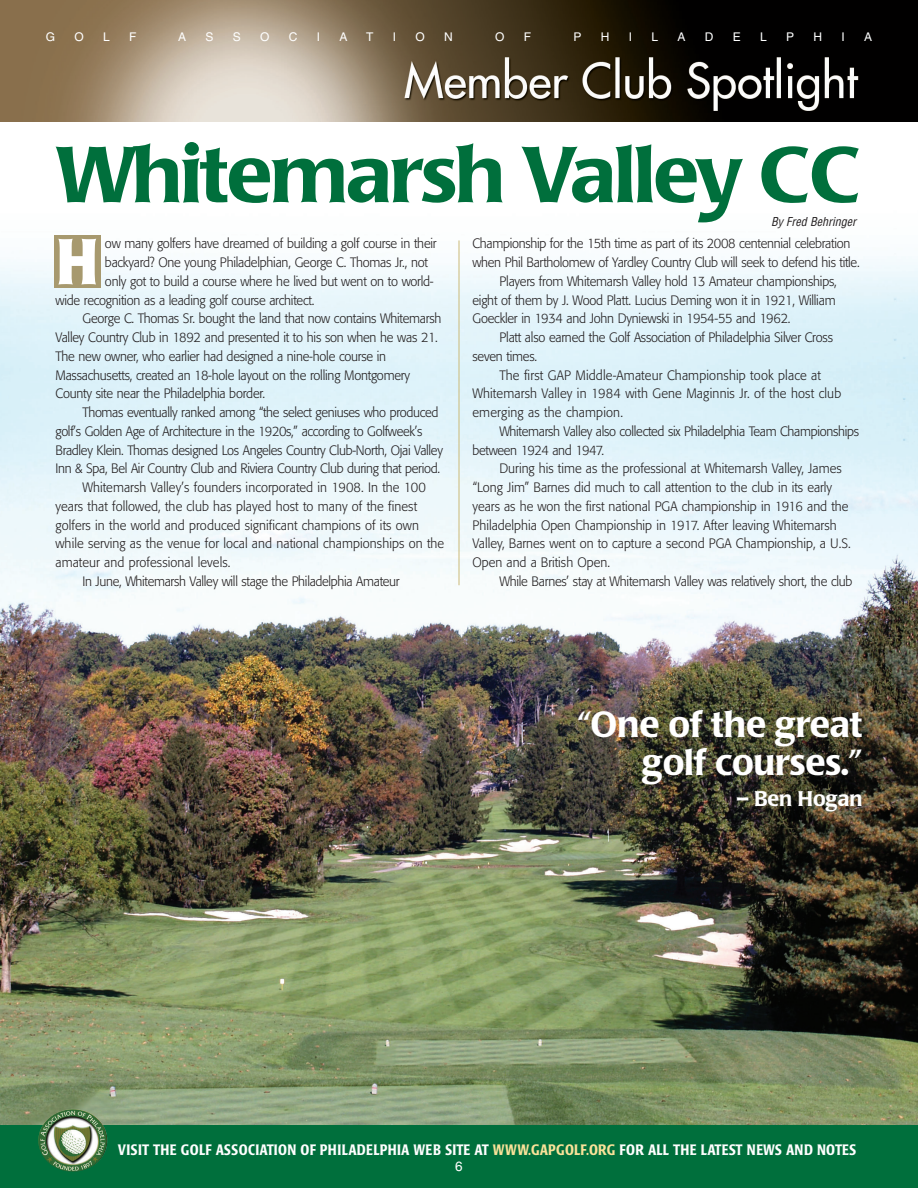
<style>
.page{position:relative;width:918px;height:1188px;background:#fff}
.page>*{position:absolute;margin:0;border:0;box-sizing:border-box;transform-origin:0 0}
.t1{font:500 78px "Poppl Laudatio";letter-spacing:-.03em;color:#006f3c;scale:1.05 1}
.t2{font:700 condensed 64.2px "Poppl Laudatio";color:#fff}
.t3{font:500 36px/37.5px "Poppl Laudatio";letter-spacing:-.005em;color:#fff;text-align:right}
.t4{font:500 21px "Poppl Laudatio";letter-spacing:-.005em;color:#fff}
.t5{font:500 condensed 15px "Poppl Laudatio";letter-spacing:.025em;color:#fff;scale:.95 1}
.t6{font:300 13.5px "Formata";letter-spacing:-.02em;color:#231f20;scale:.95 1}
.t7{font:300 13.5px "Formata";color:#231f20;scale:.95 1}
.t8{font:300 13.5px "Formata";letter-spacing:.005em;color:#231f20;scale:.95 1}
.t9{font:300 13.5px "Formata";letter-spacing:.01em;color:#231f20;scale:.95 1}
.t10{font:13.5px "Helvetica";color:#fff}
.t11{font:12px "Helvetica";color:#fff}
.t12{font:italic condensed 12px "Helvetica";color:#231f20}
.s1{color:#fae299}
</style>
<div class="page">
<img style="left:0;top:235px;width:918px;height:890px">
<img style="left:0;top:0;width:918px;height:122px">
<div style="left:0;top:1125px;width:918px;height:63px;background:#006f3c"></div>
<img style="left:47px;top:1109px;width:40px;height:11px">
<div style="left:54px;top:236px;width:46px;height:52px;background:#a7996e"></div>
<hr style="left:459px;top:240px;width:1px;height:345px;background:#cbba77">
<p class="t11" style="left:46px;top:32px;width:11px">G</p>
<p class="t11" style="left:74px;top:32px;width:11px">O</p>
<p class="t11" style="left:103px;top:32px;width:8px">L</p>
<p class="t11" style="left:129px;top:32px;width:9px">F</p>
<p class="t11" style="left:178px;top:32px;width:10px">A</p>
<p class="t11" style="left:205px;top:32px;width:10px">S</p>
<p class="t11" style="left:233px;top:32px;width:10px">S</p>
<p class="t11" style="left:260px;top:32px;width:11px">O</p>
<p class="t11" style="left:289px;top:32px;width:10px">C</p>
<p class="t11" style="left:317px;top:32px;width:5px">I</p>
<p class="t11" style="left:340px;top:32px;width:10px">A</p>
<p class="t11" style="left:366px;top:32px;width:9px">T</p>
<p class="t11" style="left:393px;top:32px;width:5px">I</p>
<p class="t11" style="left:415px;top:32px;width:11px">O</p>
<p class="t11" style="left:444px;top:32px;width:10px">N</p>
<p class="t11" style="left:495px;top:32px;width:11px">O</p>
<p class="t11" style="left:524px;top:32px;width:9px">F</p>
<p class="t11" style="left:573px;top:32px;width:10px">P</p>
<p class="t11" style="left:601px;top:32px;width:10px">H</p>
<p class="t11" style="left:629px;top:32px;width:5px">I</p>
<p class="t11" style="left:651px;top:32px;width:8px">L</p>
<p class="t11" style="left:677px;top:32px;width:10px">A</p>
<p class="t11" style="left:705px;top:32px;width:10px">D</p>
<p class="t11" style="left:733px;top:32px;width:10px">E</p>
<p class="t11" style="left:760px;top:32px;width:8px">L</p>
<p class="t11" style="left:786px;top:32px;width:10px">P</p>
<p class="t11" style="left:814px;top:32px;width:10px">H</p>
<p class="t11" style="left:842px;top:32px;width:5px">I</p>
<p class="t11" style="left:864px;top:32px;width:10px">A</p>
<h1 class="t1" style="left:56px;top:143px;width:768px">Whitemarsh Valley CC</h1>
<p class="t12" style="left:771px;top:217px;width:87px">By Fred Behringer</p>
<p class="t6" style="left:105px;top:238px;width:351px">ow many golfers have dreamed of building a golf course in their</p>
<p class="t6" style="left:105px;top:256px;width:341px">backyard? One young Philadelphian, George C. Thomas Jr., not</p>
<p class="t6" style="left:105px;top:275px;width:348px">only got to build a course where he lived but went on to world-</p>
<p class="t6" style="left:56px;top:294px;width:274px">wide recognition as a leading golf course architect.</p>
<p class="t6" style="left:83px;top:313px;width:379px">George C. Thomas Sr. bought the land that now contains Whitemarsh</p>
<p class="t6" style="left:56px;top:331px;width:404px">Valley Country Club in 1892 and presented it to his son when he was 21.</p>
<p class="t6" style="left:56px;top:350px;width:350px">The new owner, who earlier had designed a nine-hole course in</p>
<p class="t6" style="left:56px;top:369px;width:375px">Massachusetts, created an 18-hole layout on the rolling Montgomery</p>
<p class="t6" style="left:56px;top:388px;width:222px">County site near the Philadelphia border.</p>
<p class="t6" style="left:83px;top:406px;width:376px">Thomas eventually ranked among “the select geniuses who produced</p>
<p class="t6" style="left:56px;top:425px;width:388px">golf’s Golden Age of Architecture in the 1920s,” according to Golfweek’s</p>
<p class="t6" style="left:56px;top:444px;width:409px">Bradley Klein. Thomas designed Los Angeles Country Club-North, Ojai Valley</p>
<p class="t6" style="left:56px;top:463px;width:406px">Inn &amp; Spa, Bel Air Country Club and Riviera Country Club during that period.</p>
<p class="t8" style="left:83px;top:481px;width:363px">Whitemarsh Valley’s founders incorporated in 1908. In the 100</p>
<p class="t8" style="left:56px;top:500px;width:382px">years that followed, the club has played host to many of the finest</p>
<p class="t8" style="left:56px;top:519px;width:384px">golfers in the world and produced significant champions of its own</p>
<p class="t8" style="left:56px;top:538px;width:411px">while serving as the venue for local and national championships on the</p>
<p class="t8" style="left:56px;top:556px;width:186px">amateur and professional levels.</p>
<p class="t6" style="left:83px;top:575px;width:335px">In June, Whitemarsh Valley will stage the Philadelphia Amateur</p>
<h2 class="t2" style="left:56px;top:237px;width:43px">H</h2>
<p class="t6" style="left:473px;top:238px;width:399px">Championship for the 15th time as part of its 2008 centennial celebration</p>
<p class="t6" style="left:473px;top:256px;width:409px">when Phil Bartholomew of Yardley Country Club will seek to defend his title.</p>
<p class="t6" style="left:500px;top:275px;width:357px">Players from Whitemarsh Valley hold 13 Amateur championships,</p>
<p class="t6" style="left:473px;top:294px;width:384px">eight of them by J. Wood Platt. Lucius Deming won it in 1921, William</p>
<p class="t6" style="left:473px;top:313px;width:336px">Goeckler in 1934 and John Dyniewski in 1954-55 and 1962.</p>
<p class="t6" style="left:500px;top:331px;width:353px">Platt also earned the Golf Association of Philadelphia Silver Cross</p>
<p class="t6" style="left:473px;top:350px;width:70px">seven times.</p>
<p class="t9" style="left:500px;top:369px;width:340px">The first GAP Middle-Amateur Championship took place at</p>
<p class="t9" style="left:473px;top:388px;width:390px">Whitemarsh Valley in 1984 with Gene Maginnis Jr. of the host club</p>
<p class="t9" style="left:473px;top:406px;width:160px">emerging as the champion.</p>
<p class="t6" style="left:500px;top:425px;width:380px">Whitemarsh Valley also collected six Philadelphia Team Championships</p>
<p class="t6" style="left:473px;top:444px;width:140px">between 1924 and 1947.</p>
<p class="t7" style="left:500px;top:463px;width:362px">During his time as the professional at Whitemarsh Valley, James</p>
<p class="t7" style="left:473px;top:481px;width:380px">“Long Jim” Barnes did much to call attention to the club in its early</p>
<p class="t7" style="left:473px;top:500px;width:397px">years as he won the first national PGA championship in 1916 and the</p>
<p class="t7" style="left:473px;top:519px;width:385px">Philadelphia Open Championship in 1917. After leaving Whitemarsh</p>
<p class="t7" style="left:473px;top:538px;width:400px">Valley, Barnes went on to capture a second PGA Championship, a U.S.</p>
<p class="t7" style="left:473px;top:556px;width:146px">Open and a British Open.</p>
<p class="t6" style="left:500px;top:575px;width:373px">While Barnes’ stay at Whitemarsh Valley was relatively short, the club</p>
<h3 class="t3" style="left:577px;top:710px;width:287px">“One of the great golf courses.”</h3>
<h3 class="t4" style="left:736px;top:791px;width:128px">– Ben Hogan</h3>
<p class="t5" style="left:118px;top:1144px;width:779px">VISIT THE GOLF ASSOCIATION OF PHILADELPHIA WEB SITE AT <span class="s1">WWW.GAPGOLF.ORG</span> FOR ALL THE LATEST NEWS AND NOTES</p>
<p class="t10" style="left:455px;top:1161px;width:9px">6</p>
</div>
